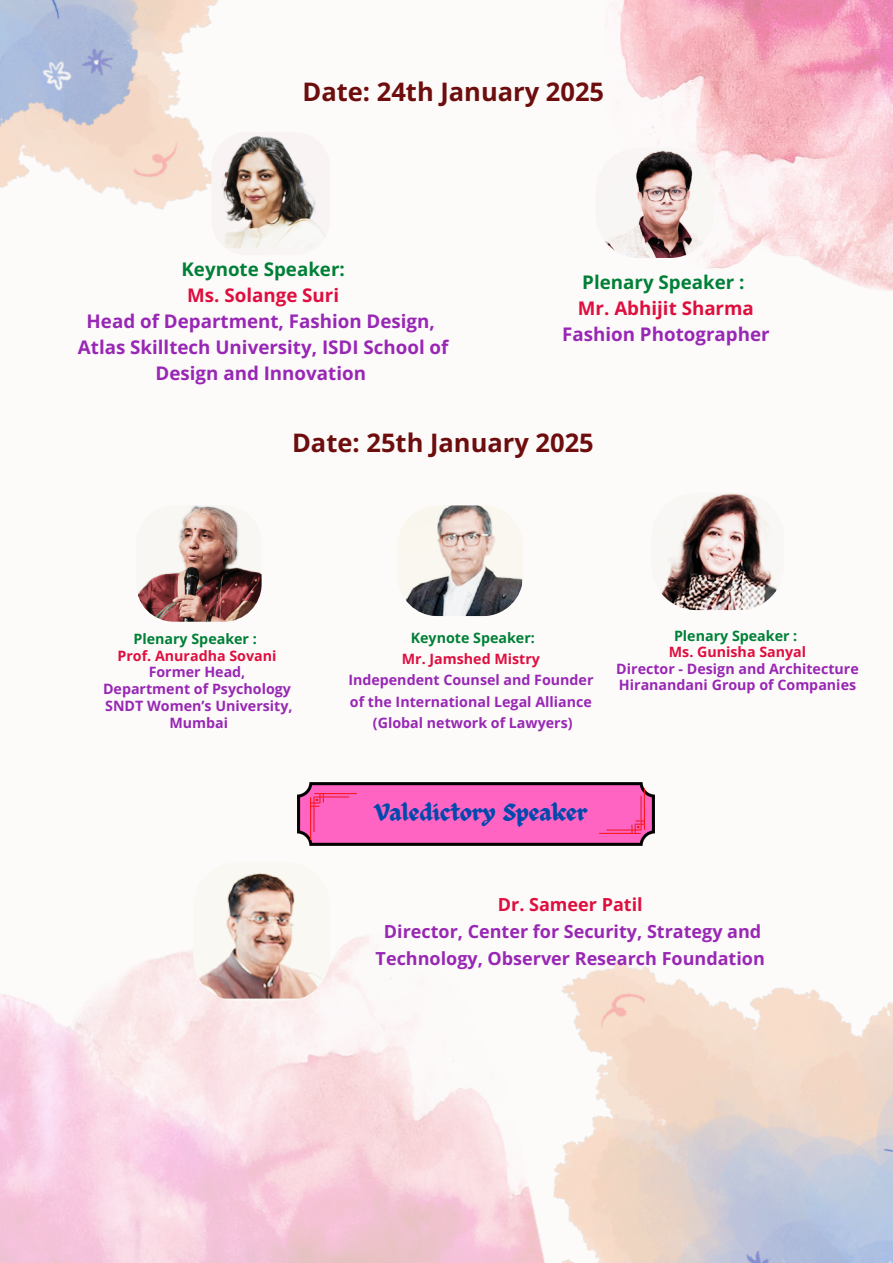
<style>
.page{position:relative;width:893px;height:1263px;background:#fdfafa}
.page>*{position:absolute;margin:0;border:0;box-sizing:border-box;transform-origin:0 0}
.t1{font:700 25.5px "Open Sans";color:#6d0d0d}
.t2{font:23.62px "ED Celandine";color:#004aad}
.t3{font:700 18.75px/25.9px "Open Sans";color:#9827b4;text-align:center}
.t4{font:700 18px/27px "Open Sans";color:#9827b4;text-align:center}
.t5{font:700 14.25px "Open Sans";color:#9827b4}
.t6{font:700 14.25px "Open Sans";color:#de0f3f}
.t7{font:700 14.25px "Open Sans";color:#008037}
.s1{color:#008037}
.s2{color:#de0f3f}
</style>
<div class="page">
<img style="left:553px;top:961px;width:340px;height:302px">
<img style="left:605px;top:0;width:288px;height:291px">
<img style="left:0;top:0;width:218px;height:210px">
<img style="left:297px;top:782px;width:358px;height:64px">
<img style="left:311px;top:793px;width:46px;height:46px">
<img style="left:600px;top:789px;width:45px;height:45px">
<img style="left:211px;top:132px;width:115px;height:117px">
<img style="left:596px;top:148px;width:117px;height:110px;border-radius:43px">
<img style="left:193px;top:862px;width:137px;height:139px;border-radius:44px">
<img style="left:136px;top:505px;width:126px;height:117px;border-radius:38px">
<img style="left:651px;top:493px;width:133px;height:117px;border-radius:45px">
<img style="left:398px;top:505px;width:125px;height:111px;border-radius:40px">
<p class="t1" style="left:302px;top:74px;width:303px">Date: 24th January 2025</p>
<p class="t3" style="left:78px;top:256px;width:372px"><span class="s1">Keynote Speaker:<br></span><span class="s2">Ms. Solange Suri<br></span>Head of Department, Fashion Design,<br>Atlas Skilltech University, ISDI School of<br>Design and Innovation</p>
<p class="t3" style="left:562px;top:269px;width:209px"><span class="s1">Plenary Speaker :<br></span><span class="s2">Mr. Abhijit Sharma<br></span>Fashion Photographer</p>
<p class="t1" style="left:292px;top:425px;width:303px">Date: 25th January 2025</p>
<p class="t7" style="left:133px;top:628px;width:125px">Plenary Speaker :</p>
<p class="t6" style="left:118px;top:645px;width:160px">Prof. Anuradha Sovani</p>
<p class="t5" style="left:149px;top:662px;width:98px">Former Head,</p>
<p class="t5" style="left:103px;top:679px;width:189px">Department of Psychology</p>
<p class="t5" style="left:105px;top:696px;width:189px">SNDT Women’s University,</p>
<p class="t5" style="left:169px;top:713px;width:60px">Mumbai</p>
<h1 class="t7" style="left:411px;top:627px;width:126px">Keynote Speaker:</h1>
<p class="t6" style="left:402px;top:649px;width:140px">Mr. Jamshed Mistry</p>
<p class="t5" style="left:348px;top:670px;width:247px">Independent Counsel and Founder</p>
<h3 class="t5" style="left:350px;top:691px;width:243px">of the International Legal Alliance</h3>
<h3 class="t5" style="left:373px;top:713px;width:201px">(Global network of Lawyers)</h3>
<p class="t7" style="left:674px;top:626px;width:125px">Plenary Speaker :</p>
<p class="t6" style="left:669px;top:642px;width:139px">Ms. Gunisha Sanyal</p>
<p class="t5" style="left:616px;top:658px;width:244px">Director - Design and Architecture</p>
<p class="t5" style="left:619px;top:675px;width:239px">Hiranandani Group of Companies</p>
<p class="t2" style="left:375px;top:799px;width:214px">Valedictory Speaker</p>
<h1 class="t4" style="left:376px;top:890px;width:391px"><span class="s2">Dr. Sameer Patil<br></span>Director, Center for Security, Strategy and<br>Technology, Observer Research Foundation</h1>
</div>
